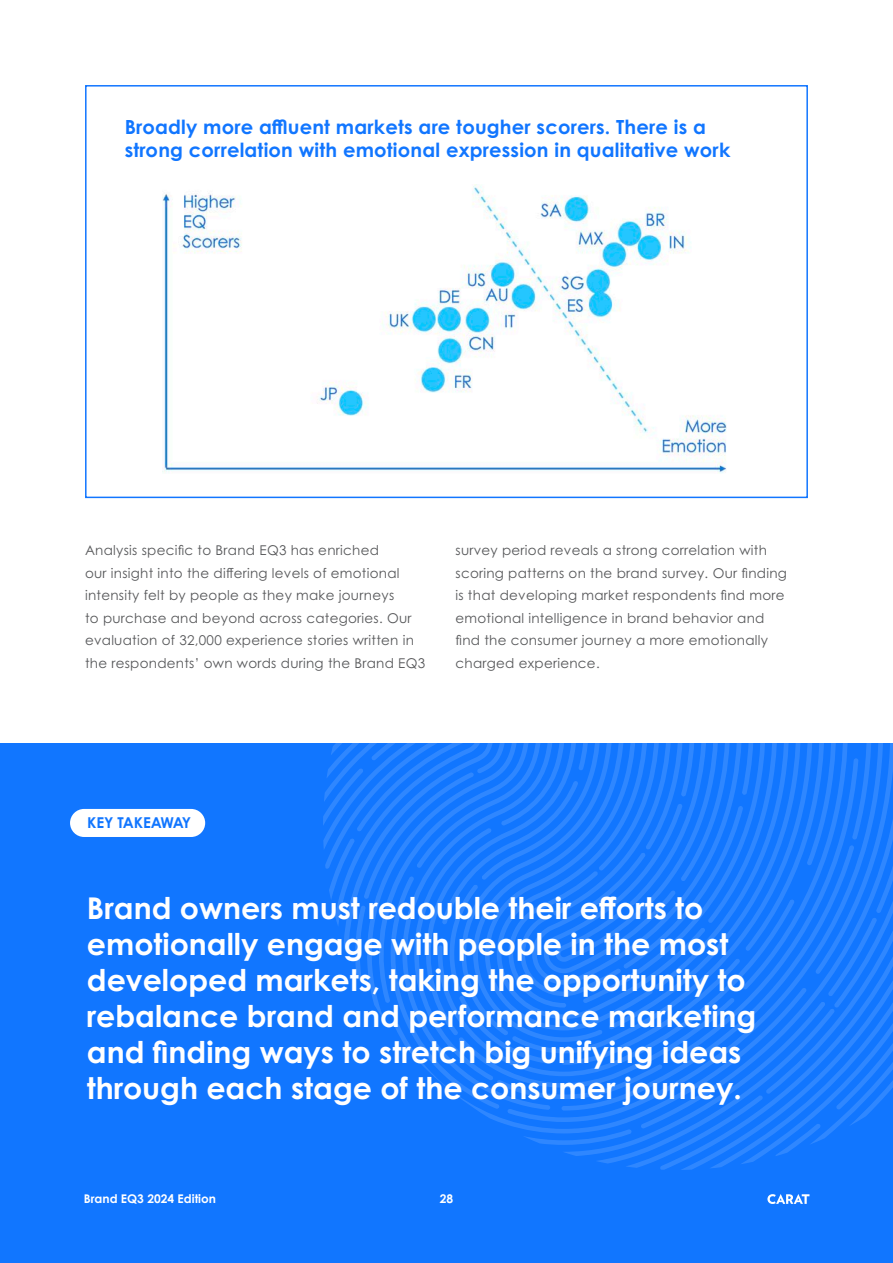
<style>
.page{position:relative;width:893px;height:1263px;background:#1176ff}
.page>*{position:absolute;margin:0;border:0;box-sizing:border-box;transform-origin:0 0}
.t1{font:700 30px/36px "Century Gothic Pro";color:#fff}
.t2{font:700 19.5px/23.4px "Century Gothic Pro";letter-spacing:.01em;color:#1176ff}
.t3{font:700 15px "Century Gothic Pro";color:#1176ff}
.t4{font:13.5px/22.5px "Century Gothic Pro";letter-spacing:.02em;color:#57585a}
.t5{font:700 12px "Century Gothic Pro";color:#fff}
</style>
<div class="page">
<svg style="left:767px;top:1194px;width:42px;height:10px"></svg>
<div style="left:0;top:0;width:893px;height:742px;background:#fff"></div>
<svg style="left:323px;top:498px;width:570px;height:670px"></svg>
<div style="left:70px;top:809px;width:135px;height:28px;background:#fff;border-radius:14px"></div>
<div style="left:85px;top:85px;width:723px;height:413px;border:2px solid #1176ff"></div>
<img style="left:163px;top:185px;width:563px;height:288px">
<p class="t2" style="left:125px;top:115px;width:607px">Broadly more affluent markets are tougher scorers. There is a strong correlation with emotional expression in qualitative work</p>
<p class="t4" style="left:85px;top:539px;width:342px">Analysis specific to Brand EQ3 has enriched<br>our insight into the differing levels of emotional intensity felt by people as they make journeys<br>to purchase and beyond across categories. Our evaluation of 32,000 experience stories written in the respondents’ own words during the Brand EQ3</p>
<p class="t4" style="left:455px;top:539px;width:333px">survey period reveals a strong correlation with scoring patterns on the brand survey. Our finding is that developing market respondents find more emotional intelligence in brand behavior and find the consumer journey a more emotionally charged experience.</p>
<p class="t3" style="left:87px;top:814px;width:105px">KEY TAKEAWAY</p>
<p class="t1" style="left:87px;top:890px;width:671px">Brand owners must redouble their efforts to emotionally engage with people in the most developed markets, taking the opportunity to rebalance brand and performance marketing and finding ways to stretch big unifying ideas through each stage of the consumer journey.</p>
<p class="t5" style="left:84px;top:1191px;width:134px">Brand EQ3 2024 Edition</p>
<p class="t5" style="left:440px;top:1191px;width:15px">28</p>
</div>
